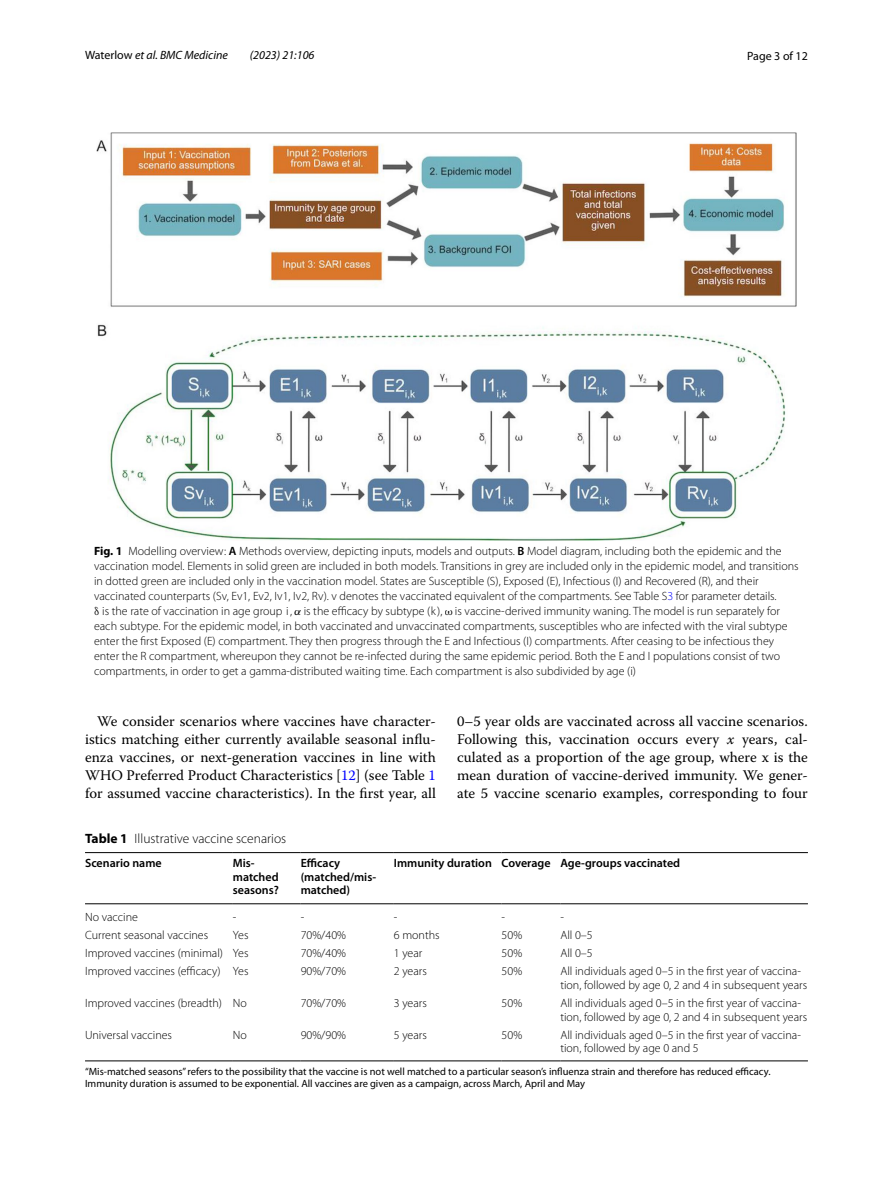
<style>
.page{position:relative;width:893px;height:1187px;background:#fff}
.page>*{position:absolute;margin:0;border:0;box-sizing:border-box;transform-origin:0 0}
.t1{font:14.7px/18px "Warnock Pro";color:#000;text-align:justify}
.t2{font:300 13.5px "Myriad Pro";color:#000}
.t3{font:300 12px/15px "Myriad Pro";color:#000}
.t4{font:600 12px/13.5px "Myriad Pro";color:#000}
.t5{font:italic 12px "Myriad Pro";color:#000}
.t6{font:12px "Myriad Pro";color:#000}
.t7{font:10.5px/12.8px "Myriad Pro";color:#000}
.s1{font-style:normal}
.s2{font-weight:700}
.s3{font-weight:600}
.s4{color:#00f}
.s5{font-family:"MTGU2";font-weight:400}
.s6{font-family:"Myriad Pro Light 3";font-weight:400}
.s7{font-family:"MTMI2";font-weight:400}
.s8{font-family:"Myriad Pro Light 2";font-weight:400}
.s9{font-family:"MTGU";font-weight:400}
.s10{font-style:italic}
</style>
<div class="page">
<img style="left:96px;top:133px;width:701px;height:407px">
<hr style="left:85px;top:852px;width:148px;height:1px;background:#000">
<hr style="left:85px;top:903px;width:148px;height:1px;background:#000">
<hr style="left:233px;top:852px;width:68px;height:1px;background:#000">
<hr style="left:233px;top:903px;width:68px;height:1px;background:#000">
<hr style="left:301px;top:852px;width:93px;height:1px;background:#000">
<hr style="left:301px;top:903px;width:93px;height:1px;background:#000">
<hr style="left:394px;top:852px;width:108px;height:1px;background:#000">
<hr style="left:394px;top:903px;width:108px;height:1px;background:#000">
<hr style="left:502px;top:852px;width:58px;height:1px;background:#000">
<hr style="left:502px;top:903px;width:58px;height:1px;background:#000">
<hr style="left:560px;top:852px;width:248px;height:1px;background:#000">
<hr style="left:560px;top:903px;width:248px;height:1px;background:#000">
<hr style="left:85px;top:1060px;width:148px;height:1px;background:#000">
<hr style="left:233px;top:1060px;width:68px;height:1px;background:#000">
<hr style="left:301px;top:1060px;width:93px;height:1px;background:#000">
<hr style="left:394px;top:1060px;width:108px;height:1px;background:#000">
<hr style="left:502px;top:1060px;width:58px;height:1px;background:#000">
<hr style="left:560px;top:1060px;width:248px;height:1px;background:#000">
<p class="t5" style="left:85px;top:48px;width:144px"><span class="s1">Waterlow</span> et al. BMC Medicine</p>
<p class="t5" style="left:250px;top:48px;width:66px">(2023) 21:106</p>
<p class="t6" style="left:747px;top:48px;width:62px">Page 3 of 12</p>
<p class="t3" style="left:94px;top:544px;width:706px"><span class="s2">Fig. 1</span> Modelling overview: <span class="s3">A</span> Methods overview, depicting inputs, models and outputs. <span class="s3">B</span> Model diagram, including both the epidemic and the vaccination model. Elements in solid green are included in both models. Transitions in grey are included only in the epidemic model, and transitions in dotted green are included only in the vaccination model. States are Susceptible (S), Exposed (E), Infectious (I) and Recovered (R), and their vaccinated counterparts (Sv, Ev1, Ev2, Iv1, Iv2, Rv). v denotes the vaccinated equivalent of the compartments. See Table S<span class="s4">3</span> for parameter details.<br><span class="s5">δ</span> is the rate of vaccination in age group <span class="s6">i</span> , <span class="s7">α</span> is the efficacy by subtype (<span class="s8">k</span> ), <span class="s9">ω</span> is vaccine-derived immunity waning. The model is run separately for each subtype. For the epidemic model, in both vaccinated and unvaccinated compartments, susceptibles who are infected with the viral subtype enter the first Exposed (E) compartment. They then progress through the E and Infectious (I) compartments. After ceasing to be infectious they enter the R compartment, whereupon they cannot be re-infected during the same epidemic period. Both the E and I populations consist of two compartments, in order to get a gamma-distributed waiting time. Each compartment is also subdivided by age (i)</p>
<p class="t1" style="left:85px;top:711px;width:352px;text-indent:12px">We consider scenarios where vaccines have character&shy;istics matching either currently available seasonal influ&shy;enza vaccines, or next-generation vaccines in line with WHO Preferred Product Characteristics [<span class="s4">12</span>] (see Table <span class="s4">1 </span>for assumed vaccine characteristics). In the first year, all</p>
<p class="t1" style="left:457px;top:711px;width:352px">0–5 year olds are vaccinated across all vaccine scenarios.<br>Following this, vaccination occurs every <span class="s10">x</span> years, cal&shy;culated as a proportion of the age group, where x is the mean duration of vaccine-derived immunity. We gener&shy;ate 5 vaccine scenario examples, corresponding to four</p>
<p class="t2" style="left:85px;top:830px;width:203px"><span class="s2">Table 1</span> Illustrative vaccine scenarios</p>
<p class="t4" style="left:85px;top:855px;width:78px">Scenario name</p>
<p class="t4" style="left:233px;top:855px;width:48px">Mis&shy;matched seasons?</p>
<p class="t4" style="left:301px;top:855px;width:77px">Efficacy (matched/mis&shy;matched)</p>
<p class="t4" style="left:394px;top:855px;width:288px">Immunity duration Coverage Age-groups vaccinated</p>
<p class="t3" style="left:85px;top:909px;width:55px">No vaccine</p>
<p class="t3" style="left:233px;top:909px;width:5px">-</p>
<p class="t3" style="left:301px;top:909px;width:5px">-</p>
<p class="t3" style="left:394px;top:909px;width:5px">-</p>
<p class="t3" style="left:502px;top:909px;width:5px">-</p>
<p class="t3" style="left:560px;top:909px;width:5px">-</p>
<p class="t3" style="left:85px;top:927px;width:125px">Current seasonal vaccines</p>
<p class="t3" style="left:233px;top:927px;width:17px">Yes</p>
<p class="t3" style="left:301px;top:927px;width:47px">70%/40%</p>
<p class="t3" style="left:394px;top:927px;width:47px">6 months</p>
<p class="t3" style="left:502px;top:927px;width:22px">50%</p>
<p class="t3" style="left:560px;top:927px;width:34px">All 0–5</p>
<p class="t3" style="left:85px;top:945px;width:165px">Improved vaccines (minimal) Yes</p>
<p class="t3" style="left:301px;top:945px;width:47px">70%/40%</p>
<p class="t3" style="left:394px;top:945px;width:30px">1 year</p>
<p class="t3" style="left:502px;top:945px;width:22px">50%</p>
<p class="t3" style="left:560px;top:945px;width:34px">All 0–5</p>
<p class="t3" style="left:85px;top:964px;width:165px">Improved vaccines (efficacy) Yes</p>
<p class="t3" style="left:301px;top:964px;width:47px">90%/70%</p>
<p class="t3" style="left:394px;top:964px;width:34px">2 years</p>
<p class="t3" style="left:502px;top:964px;width:22px">50%</p>
<p class="t3" style="left:560px;top:964px;width:248px;line-height:13.5px">All individuals aged 0–5 in the first year of vaccina&shy;tion, followed by age 0, 2 and 4 in subsequent years</p>
<p class="t3" style="left:85px;top:995px;width:163px">Improved vaccines (breadth) No</p>
<p class="t3" style="left:301px;top:995px;width:47px">70%/70%</p>
<p class="t3" style="left:394px;top:995px;width:34px">3 years</p>
<p class="t3" style="left:502px;top:995px;width:22px">50%</p>
<p class="t3" style="left:560px;top:996px;width:248px;line-height:13.5px">All individuals aged 0–5 in the first year of vaccina&shy;tion, followed by age 0, 2 and 4 in subsequent years</p>
<p class="t3" style="left:85px;top:1027px;width:89px">Universal vaccines</p>
<p class="t3" style="left:233px;top:1027px;width:16px">No</p>
<p class="t3" style="left:301px;top:1027px;width:47px">90%/90%</p>
<p class="t3" style="left:394px;top:1027px;width:34px">5 years</p>
<p class="t3" style="left:502px;top:1027px;width:22px">50%</p>
<p class="t3" style="left:560px;top:1028px;width:242px;line-height:13.5px">All individuals aged 0–5 in the first year of vaccina&shy;tion, followed by age 0 and 5</p>
<p class="t7" style="left:85px;top:1064px;width:687px">“Mis-matched seasons” refers to the possibility that the vaccine is not well matched to a particular season’s influenza strain and therefore has reduced efficacy.<br>Immunity duration is assumed to be exponential. All vaccines are given as a campaign, across March, April and May</p>
</div>
